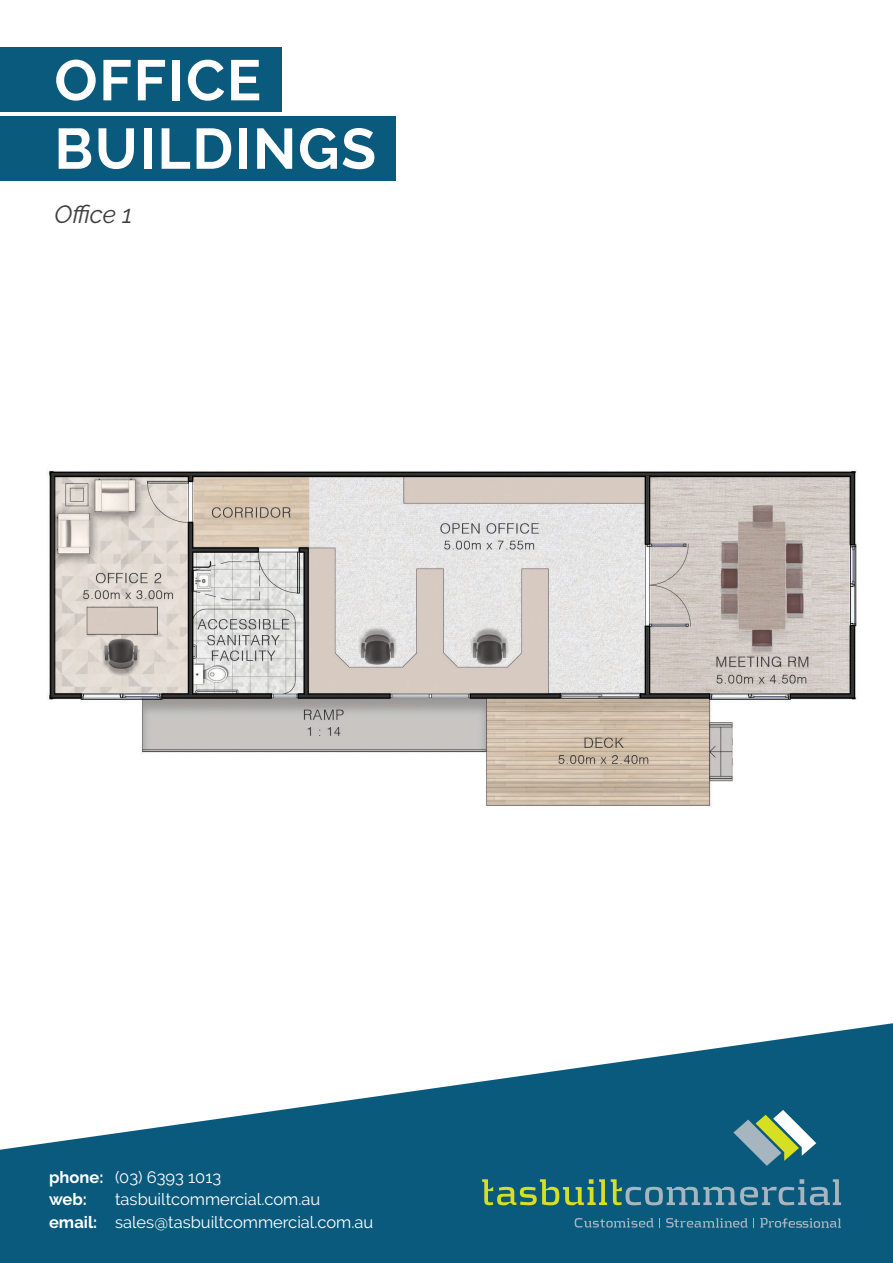
<style>
.page{position:relative;width:893px;height:1263px;background:#fff}
.page>*{position:absolute;margin:0;border:0;box-sizing:border-box;transform-origin:0 0}
.t1{font:700 57px/68.4px "Raleway";letter-spacing:.03em;color:#fff}
.t2{font:italic 24.9px "Raleway";color:#3e3e3f}
.t3{font:16.5px/22.5px "Raleway";color:#fff}
.s1{font-weight:700}
</style>
<div class="page">
<svg style="left:0;top:1023px;width:893px;height:240px;fill:#0a5a7e"></svg>
<svg style="left:482px;top:1179px;width:359px;height:26px;background:#417c7d"></svg>
<svg style="left:733px;top:1110px;width:83px;height:56px;background:#67958f"></svg>
<svg style="left:575px;top:1218px;width:85px;height:9px"></svg>
<svg style="left:666px;top:1218px;width:88px;height:10px"></svg>
<svg style="left:760px;top:1218px;width:81px;height:10px"></svg>
<div style="left:0;top:48px;width:282px;height:64px;background:#0a5a7e"></div>
<div style="left:0;top:117px;width:395px;height:64px;background:#0a5a7e"></div>
<img style="left:48px;top:470px;width:809px;height:336px">
<h1 class="t1" style="left:54px;top:46px;width:323px">OFFICE<br>BUILDINGS</h1>
<h2 class="t2" style="left:54px;top:200px;width:79px">Office 1</h2>
<p class="t3" style="left:49px;top:1166px;width:174px"><span class="s1">phone:</span> (03) 6393 1013 <span class="s1">web:</span></p>
<p class="t3" style="left:49px;top:1188px;width:326px;text-indent:66px">tasbuiltcommercial.com.au<br><span class="s1">email:</span> sales@tasbuiltcommercial.com.au</p>
</div>
